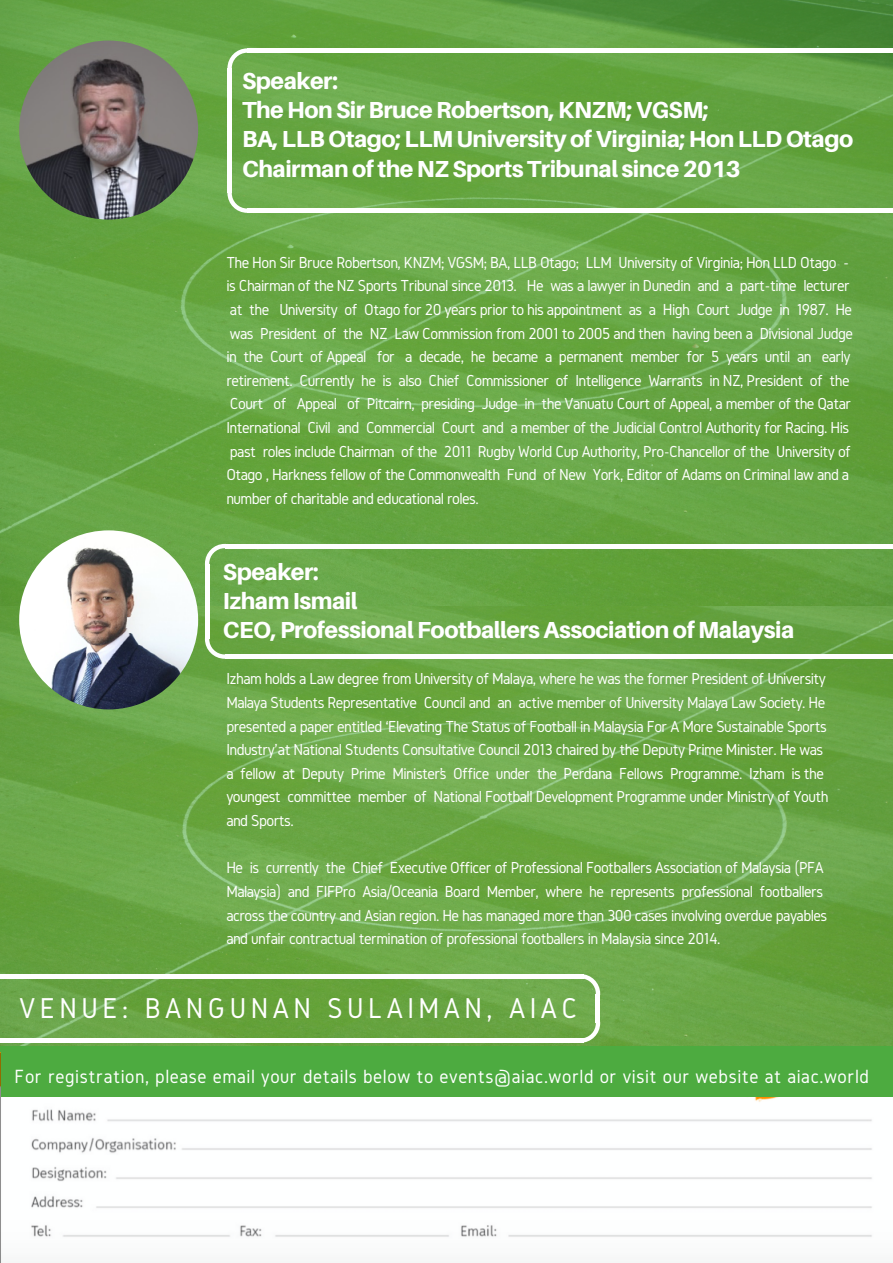
<style>
.page{position:relative;width:893px;height:1263px;background:#fff}
.page>*{position:absolute;margin:0;border:0;box-sizing:border-box;transform-origin:0 0}
.t1{font:29.85px "Gidole";letter-spacing:.15em;color:#fff}
.t2{font:800 23.25px/29.2px "Aileron";letter-spacing:-.02em;color:#fff}
.t3{font:19.8px "Gidole";letter-spacing:.03em;color:#fff}
.t4{font:16.5px/23.7px "Gidole";letter-spacing:-.035em;color:#fff}
</style>
<div class="page">
<img style="left:0;top:0;width:893px;height:1045px">
<img style="left:19px;top:41px;width:179px;height:179px;border-radius:50%">
<img style="left:19px;top:530px;width:179px;height:179px;border-radius:50%">
<svg style="left:227px;top:48px;width:22px;height:22px"></svg>
<div style="left:248px;top:48px;width:645px;height:5px;background:#fff"></div>
<div style="left:227px;top:69px;width:5px;height:124px;background:#fff"></div>
<div style="left:248px;top:208px;width:645px;height:5px;background:#fff"></div>
<svg style="left:227px;top:192px;width:22px;height:21px"></svg>
<img style="left:0;top:1053px;width:893px;height:210px">
<div style="left:1px;top:1051px;width:892px;height:45px;background:#4dab40"></div>
<svg style="left:205px;top:544px;width:21px;height:21px"></svg>
<hr style="left:225px;top:544px;width:668px;height:4px;background:#fff">
<hr style="left:205px;top:564px;width:4px;height:74px;background:#fff">
<div style="left:225px;top:654px;width:668px;height:5px;background:#fff"></div>
<svg style="left:205px;top:638px;width:21px;height:21px"></svg>
<svg style="left:579px;top:974px;width:21px;height:21px"></svg>
<hr style="left:0;top:974px;width:584px;height:4px;background:#fff">
<div style="left:0;top:1038px;width:584px;height:5px;background:#fff"></div>
<hr style="left:596px;top:994px;width:4px;height:28px;background:#fff">
<svg style="left:579px;top:1022px;width:21px;height:21px"></svg>
<h2 class="t2" style="left:242px;top:66px;width:613px">Speaker:<br>The Hon Sir Bruce Robertson, KNZM; VGSM;<br>BA, LLB Otago; LLM University of Virginia; Hon LLD Otago Chairman of the NZ Sports Tribunal since 2013</h2>
<p class="t4" style="left:226px;top:250px;width:628px">The Hon Sir Bruce Robertson, KNZM; VGSM; BA, LLB Otago; LLM University of Virginia; Hon LLD Otago - is Chairman of the NZ Sports Tribunal since 2013. He was a lawyer in Dunedin and a part-time lecturer at the University of Otago for 20 years prior to his appointment as a High Court Judge in 1987. He was President of the NZ Law Commission from 2001 to 2005 and then having been a Divisional Judge in the Court of Appeal for a decade, he became a permanent member for 5 years until an early retirement. Currently he is also Chief Commissioner of Intelligence Warrants in NZ, President of the Court of Appeal of Pitcairn, presiding Judge in the Vanuatu Court of Appeal, a member of the Qatar International Civil and Commercial Court and a member of the Judicial Control Authority for Racing. His past roles include Chairman of the 2011 Rugby World Cup Authority, Pro-Chancellor of the University of Otago , Harkness fellow of the Commonwealth Fund of New York, Editor of Adams on Criminal law and a number of charitable and educational roles.</p>
<h2 class="t2" style="left:223px;top:557px;width:573px">Speaker:<br>Izham Ismail<br>CEO, Professional Footballers Association of Malaysia</h2>
<p class="t4" style="left:226px;top:667px;width:604px">Izham holds a Law degree from University of Malaya, where he was the former President of University Malaya Students Representative Council and an active member of University Malaya Law Society. He presented a paper entitled ‘Elevating The Status of Football in Malaysia For A More Sustainable Sports Industry’at National Students Consultative Council 2013 chaired by the Deputy Prime Minister. He was a fellow at Deputy Prime Minister’s Office under the Perdana Fellows Programme. Izham is the youngest committee member of National Football Development Programme under Ministry of Youth and Sports.</p>
<p class="t4" style="left:226px;top:856px;width:602px">He is currently the Chief Executive Officer of Professional Footballers Association of Malaysia (PFA Malaysia) and FIFPro Asia/Oceania Board Member, where he represents professional footballers across the country and Asian region. He has managed more than 300 cases involving overdue payables and unfair contractual termination of professional footballers in Malaysia since 2014.</p>
<h1 class="t1" style="left:19px;top:992px;width:560px">VENUE: BANGUNAN SULAIMAN, AIAC</h1>
<p class="t3" style="left:15px;top:1065px;width:856px">For registration, please email your details below to events@aiac.world or visit our website at aiac.world</p>
</div>
